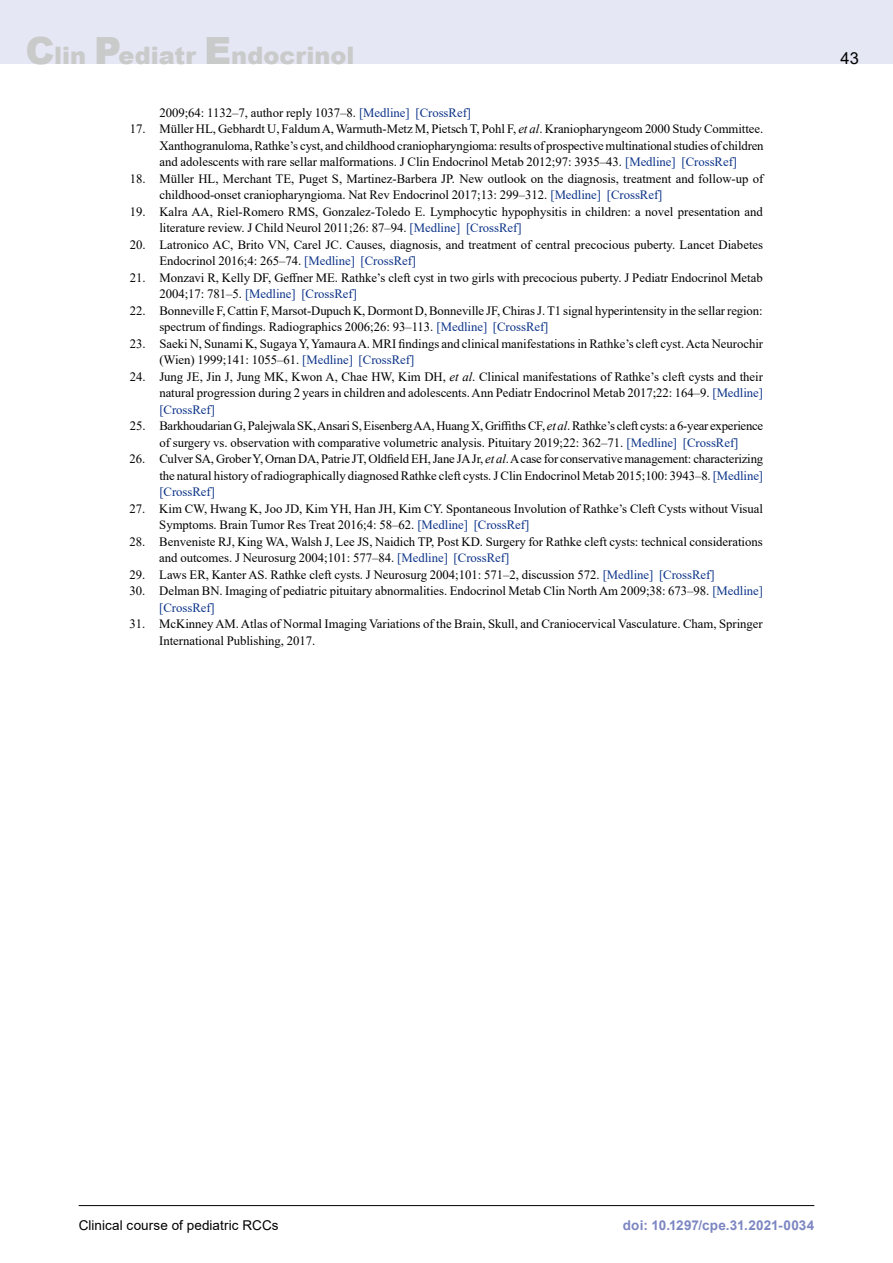
<style>
.page{position:relative;width:893px;height:1263px;background:#fff}
.page>*{position:absolute;margin:0;border:0;box-sizing:border-box;transform-origin:0 0}
.t1{font:900 24px "Arial";color:#c9caca}
.t2{font:16.5px "Arial";color:#000}
.t3{font:13.5px "Arial";letter-spacing:.005em;color:#000}
.t4{font:700 13.5px "Arial";letter-spacing:.01em;color:#7c86c1}
.t5{font:12.75px/16.5px "Times New Roman";letter-spacing:-.005em;color:#000}
.s1{font-size:37.5px}
.s2{color:#0c3388}
.s3{font-style:italic}
</style>
<div class="page">
<div style="left:0;top:0;width:893px;height:64px;background:#e6e7f4"></div>
<hr style="left:79px;top:1205px;width:735px;height:1px;background:#000">
<h1 class="t1" style="left:26px;top:38px;width:330px"><span class="s1">C</span>lin <span class="s1">P</span>ediatr <span class="s1">E</span>ndocrinol</h1>
<p class="t5" style="left:159px;top:104px;width:313px">2009;64: 1132–7, author reply 1037–8. <span class="s2">[Medline] [CrossRef]</span></p>
<p class="t5" style="left:159px;top:120px;width:606px;text-align:justify;text-indent:-30px">17. Müller HL, Gebhardt U, Faldum A, Warmuth-Metz M, Pietsch T, Pohl F, <span class="s3">et al</span>. Kraniopharyngeom 2000 Study Committee.<br>Xanthogranuloma, Rathke’s cyst, and childhood craniopharyngioma: results of prospective multinational studies of children and adolescents with rare sellar malformations. J Clin Endocrinol Metab 2012;97: 3935–43. <span class="s2">[Medline] [CrossRef]</span></p>
<p class="t5" style="left:159px;top:170px;width:605px;text-indent:-30px">18. Müller HL, Merchant TE, Puget S, Martinez-Barbera JP. New outlook on the diagnosis, treatment and follow-up of childhood-onset craniopharyngioma. Nat Rev Endocrinol 2017;13: 299–312. <span class="s2">[Medline] [CrossRef]</span></p>
<p class="t5" style="left:159px;top:203px;width:605px;text-indent:-30px">19. Kalra AA, Riel-Romero RMS, Gonzalez-Toledo E. Lymphocytic hypophysitis in children: a novel presentation and literature review. J Child Neurol 2011;26: 87–94. <span class="s2">[Medline] [CrossRef]</span></p>
<p class="t5" style="left:159px;top:236px;width:605px;text-indent:-30px">20. Latronico AC, Brito VN, Carel JC. Causes, diagnosis, and treatment of central precocious puberty. Lancet Diabetes<br>Endocrinol 2016;4: 265–74. <span class="s2">[Medline] [CrossRef]</span></p>
<p class="t5" style="left:159px;top:269px;width:605px;text-indent:-30px">21. Monzavi R, Kelly DF, Geffner ME. Rathke’s cleft cyst in two girls with precocious puberty. J Pediatr Endocrinol Metab<br>2004;17: 781–5. <span class="s2">[Medline] [CrossRef]</span></p>
<p class="t5" style="left:159px;top:302px;width:605px;text-indent:-30px">22. Bonneville F, Cattin F, Marsot-Dupuch K, Dormont D, Bonneville JF, Chiras J. T1 signal hyperintensity in the sellar region: spectrum of findings. Radiographics 2006;26: 93–113. <span class="s2">[Medline] [CrossRef]</span></p>
<p class="t5" style="left:159px;top:335px;width:605px;text-indent:-30px">23. Saeki N, Sunami K, Sugaya Y, Yamaura A. MRI findings and clinical manifestations in Rathke’s cleft cyst. Acta Neurochir (Wien) 1999;141: 1055–61. <span class="s2">[Medline] [CrossRef]</span></p>
<p class="t5" style="left:159px;top:368px;width:605px;text-align:justify;text-indent:-30px">24. Jung JE, Jin J, Jung MK, Kwon A, Chae HW, Kim DH, <span class="s3">et al</span>. Clinical manifestations of Rathke’s cleft cysts and their natural progression during 2 years in children and adolescents. Ann Pediatr Endocrinol Metab 2017;22: 164–9. <span class="s2">[Medline] [CrossRef]</span></p>
<p class="t5" style="left:130px;top:417px;width:635px;text-align:center">25. Barkhoudarian G, Palejwala SK, Ansari S, Eisenberg AA, Huang X, Griffiths CF, <span class="s3">et al</span>. Rathke’s cleft cysts: a 6-year experience of surgery vs. observation with comparative volumetric analysis. Pituitary 2019;22: 362–71. <span class="s2">[Medline] [CrossRef]</span></p>
<p class="t5" style="left:159px;top:450px;width:605px;text-align:justify;text-indent:-30px">26. Culver SA, Grober Y, Ornan DA, Patrie JT, Oldfield EH, Jane JA Jr, <span class="s3">et al</span>. A case for conservative management: characterizing the natural history of radiographically diagnosed Rathke cleft cysts. J Clin Endocrinol Metab 2015;100: 3943–8. <span class="s2">[Medline] [CrossRef]</span></p>
<p class="t5" style="left:159px;top:500px;width:605px;text-indent:-30px">27. Kim CW, Hwang K, Joo JD, Kim YH, Han JH, Kim CY. Spontaneous Involution of Rathke’s Cleft Cysts without Visual<br>Symptoms. Brain Tumor Res Treat 2016;4: 58–62. <span class="s2">[Medline] [CrossRef]</span></p>
<p class="t5" style="left:159px;top:533px;width:605px;text-indent:-30px">28. Benveniste RJ, King WA, Walsh J, Lee JS, Naidich TP, Post KD. Surgery for Rathke cleft cysts: technical considerations and outcomes. J Neurosurg 2004;101: 577–84. <span class="s2">[Medline] [CrossRef]</span></p>
<p class="t5" style="left:130px;top:566px;width:587px">29. Laws ER, Kanter AS. Rathke cleft cysts. J Neurosurg 2004;101: 571–2, discussion 572. <span class="s2">[Medline] [CrossRef]</span></p>
<p class="t5" style="left:159px;top:582px;width:605px;text-indent:-30px">30. Delman BN. Imaging of pediatric pituitary abnormalities. Endocrinol Metab Clin North Am 2009;38: 673–98. <span class="s2">[Medline] [CrossRef]</span></p>
<p class="t5" style="left:159px;top:615px;width:605px;text-indent:-30px">31. McKinney AM. Atlas of Normal Imaging Variations of the Brain, Skull, and Craniocervical Vasculature. Cham, Springer<br>International Publishing, 2017.</p>
<p class="t2" style="left:840px;top:47px;width:20px">43</p>
<p class="t3" style="left:79px;top:1216px;width:201px">Clinical course of pediatric RCCs</p>
<p class="t4" style="left:623px;top:1216px;width:193px">doi: 10.1297/cpe.31.2021-0034</p>
</div>
